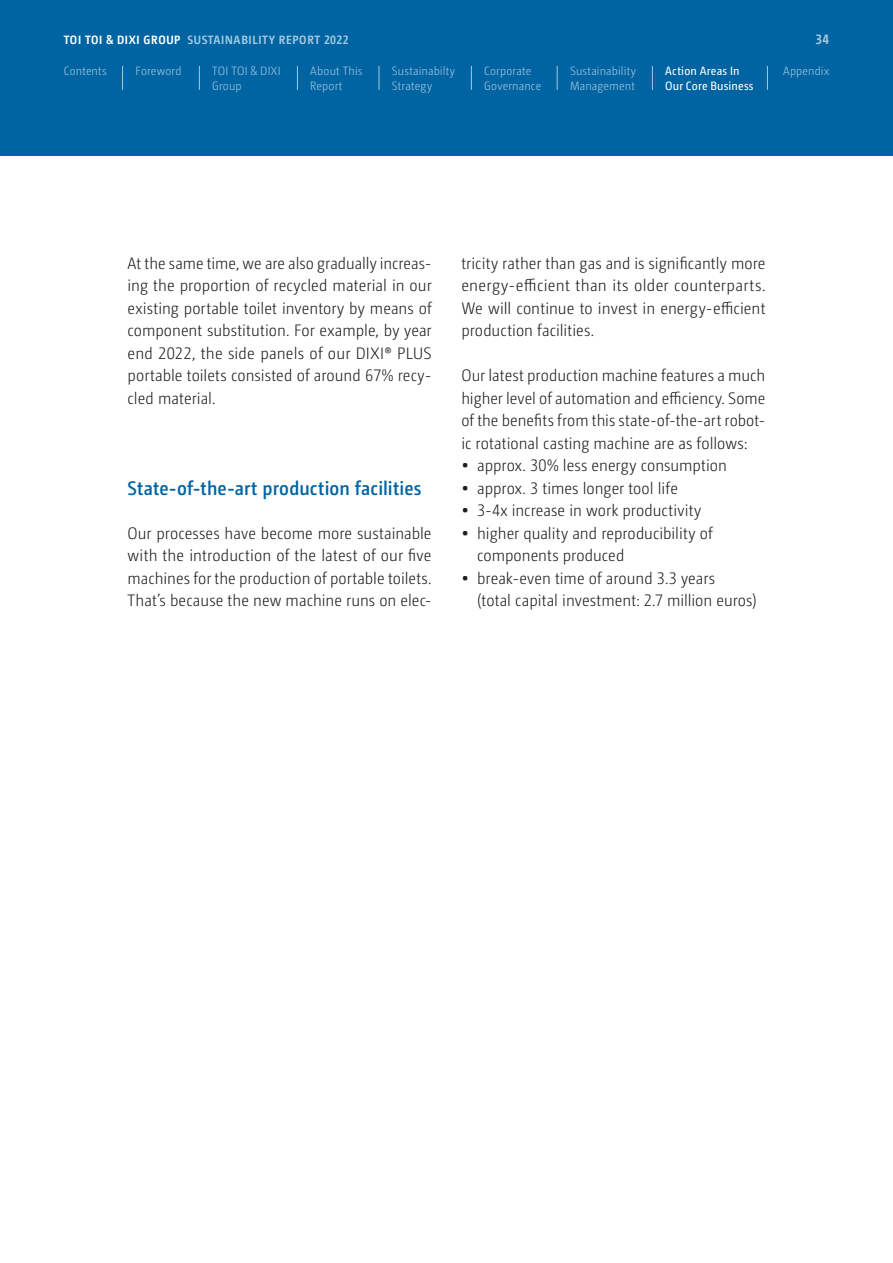
<style>
.page{position:relative;width:893px;height:1263px;background:#fff}
.page>*{position:absolute;margin:0;border:0;box-sizing:border-box;transform-origin:0 0}
.HL3{font:600 19.5px "Camingo LT Pro";letter-spacing:.01em;color:#0064a3}
.LT_11_15{font:300 16.5px/22.5px "Camingo LT Pro";letter-spacing:.005em;color:#1d1d1b;text-align:justify}
.t1{font:700 13.5px "Camingo LT Pro";color:#a6c9df}
.t2{font:300 12px/15px "Camingo LT Pro";letter-spacing:.015em;color:#a6c9df}
.t3{font:700 12px "Camingo LT Pro";letter-spacing:.055em;color:#a6c9df}
.t4{font:12px/15px "Camingo LT Pro";letter-spacing:.015em;color:#fff}
.s1{color:#fff}
.s2{font-weight:900}
</style>
<div class="page">
<div style="left:0;top:0;width:893px;height:155px;background:#0064a3"></div>
<svg style="left:199px;top:66px;width:1px;height:24px"></svg>
<svg style="left:122px;top:66px;width:1px;height:24px"></svg>
<svg style="left:297px;top:66px;width:1px;height:24px"></svg>
<svg style="left:379px;top:66px;width:1px;height:24px"></svg>
<svg style="left:471px;top:66px;width:1px;height:24px"></svg>
<svg style="left:557px;top:66px;width:1px;height:24px"></svg>
<svg style="left:652px;top:66px;width:1px;height:24px"></svg>
<svg style="left:767px;top:66px;width:1px;height:24px"></svg>
<p class="t3" style="left:64px;top:32px;width:286px"><span class="s1">TOI TOI &amp; DIXI GROUP</span> SUSTAINABILITY REPORT 2022</p>
<p class="t1" style="left:815px;top:31px;width:15px">34</p>
<p class="t2" style="left:212px;top:63px;width:70px">TOI TOI &amp; DIXI<br>Group</p>
<p class="t2" style="left:392px;top:63px;width:65px">Sustainabilty<br>Strategy</p>
<p class="t2" style="left:570px;top:63px;width:67px">Sustainability<br>Management</p>
<p class="t4" style="left:665px;top:63px;width:90px">Action Areas In<br>Our Core Business</p>
<p class="t2" style="left:64px;top:63px;width:44px">Contents</p>
<p class="t2" style="left:135px;top:63px;width:47px">Foreword</p>
<p class="t2" style="left:310px;top:63px;width:54px">About This<br>Report</p>
<p class="t2" style="left:484px;top:63px;width:49px">Corporate</p>
<p class="t2" style="left:783px;top:63px;width:48px">Appendix</p>
<p class="t2" style="left:484px;top:78px;width:58px">Governance</p>
<p class="LT_11_15" style="left:128px;top:252px;width:306px">At the same time, we are also gradually increas&shy;ing the proportion of recycled material in our existing portable toilet inventory by means of component substitution. For example, by year end 2022, the side panels of our DIXI® PLUS portable toilets consisted of around 67% recy&shy;cled material.</p>
<p class="HL3" style="left:128px;top:477px;width:295px">State-of-the-art production facilities</p>
<p class="LT_11_15" style="left:128px;top:522px;width:306px">Our processes have become more sustainable with the introduction of the latest of our five machines for the production of portable toilets.<br>That’s because the new machine runs on elec-</p>
<p class="LT_11_15" style="left:461px;top:252px;width:306px">tricity rather than gas and is significantly more energy-efficient than its older counterparts.<br>We will continue to invest in energy-efficient production facilities.</p>
<p class="LT_11_15" style="left:461px;top:364px;width:306px">Our latest production machine features a much higher level of automation and efficiency. Some of the benefits from this state-of-the-art robot&shy;ic rotational casting machine are as follows:</p>
<p class="LT_11_15" style="left:461px;top:454px;width:267px"><span class="s2">•</span> approx. 30% less energy consumption</p>
<p class="LT_11_15" style="left:461px;top:477px;width:218px"><span class="s2">•</span> approx. 3 times longer tool life</p>
<p class="LT_11_15" style="left:461px;top:499px;width:241px"><span class="s2">•</span> 3-4x increase in work productivity</p>
<p class="LT_11_15" style="left:477px;top:522px;width:237px;text-indent:-16px"><span class="s2">•</span> higher quality and reproducibility of components produced</p>
<p class="LT_11_15" style="left:477px;top:567px;width:281px;text-indent:-16px"><span class="s2">•</span> break-even time of around 3.3 years<br>(total capital investment: 2.7 million euros)</p>
</div>
